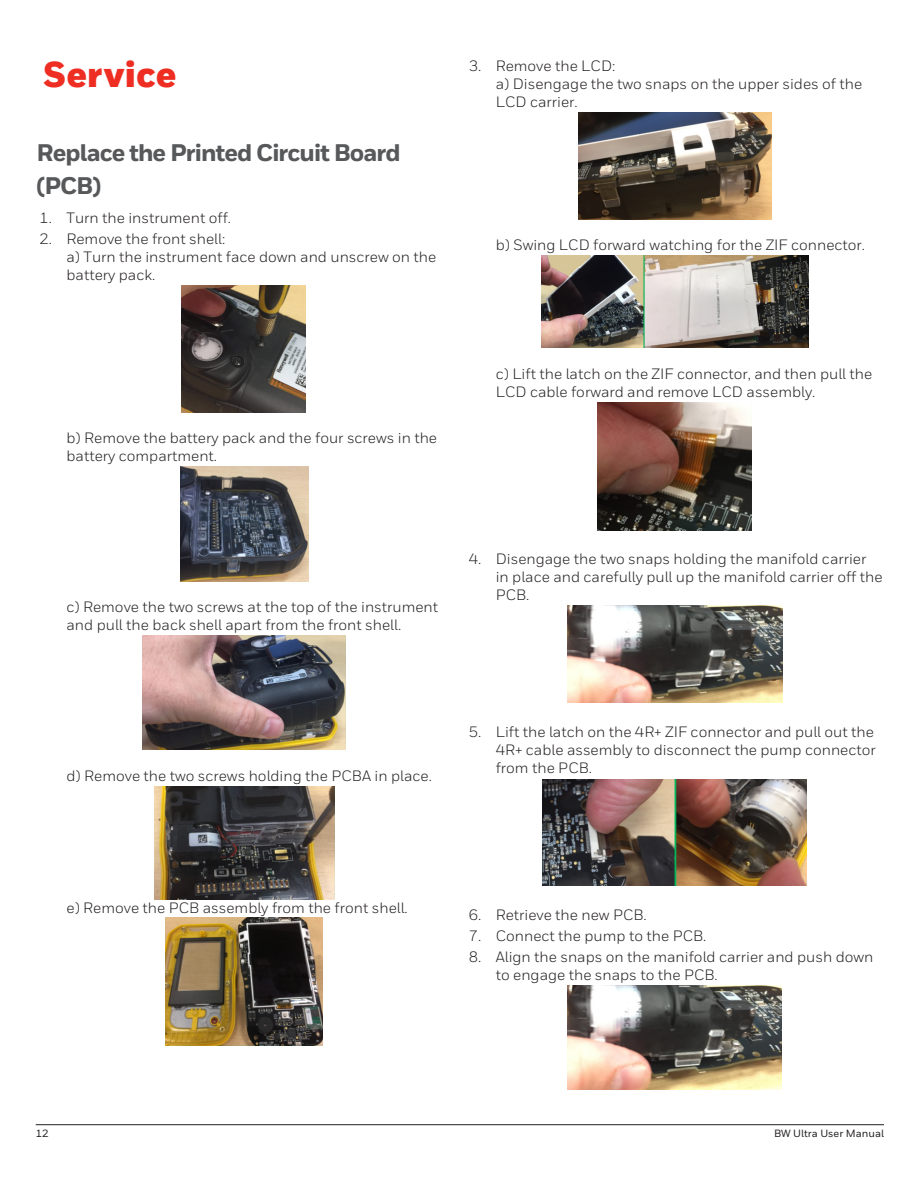
<style>
.page{position:relative;width:918px;height:1188px;background:#fff}
.page>*{position:absolute;margin:0;border:0;box-sizing:border-box;transform-origin:0 0}
.Chapter{font:900 36px "Honeywell Sans";color:#ee2e22}
.Heading_1{font:800 24px/33px "Honeywell Sans";letter-spacing:-.04em;color:#57585a}
.t1{font:15px/18px "Honeywell Sans";color:#231f20}
.t2{font:500 10.5px "Honeywell Sans";color:#231f20}
</style>
<div class="page">
<hr style="left:36px;top:1124px;width:848px;height:1px;background:#231f20">
<img style="left:182px;top:285px;width:124px;height:128px">
<img style="left:181px;top:467px;width:127px;height:114px">
<img style="left:143px;top:635px;width:203px;height:115px">
<img style="left:155px;top:787px;width:179px;height:113px">
<img style="left:166px;top:918px;width:156px;height:128px">
<img style="left:578px;top:112px;width:193px;height:107px">
<img style="left:542px;top:255px;width:266px;height:93px">
<img style="left:597px;top:403px;width:155px;height:127px">
<img style="left:567px;top:605px;width:216px;height:98px">
<img style="left:543px;top:780px;width:264px;height:106px">
<img style="left:568px;top:985px;width:214px;height:105px">
<p class="Chapter" style="left:43px;top:53px;width:135px">Service</p>
<p class="Heading_1" style="left:37px;top:137px;width:366px">Replace the Printed Circuit Board (PCB)</p>
<p class="t1" style="left:40px;top:209px;width:193px">1. Turn the instrument off.</p>
<p class="t1" style="left:67px;top:230px;width:371px;text-indent:-27px">2. Remove the front shell:<br>a) Turn the instrument face down and unscrew on the battery pack.</p>
<p class="t1" style="left:496px;top:57px;width:368px;text-indent:-27px">3. Remove the LCD:<br>a) Disengage the two snaps on the upper sides of the<br>LCD carrier.</p>
<p class="t1" style="left:496px;top:236px;width:371px">b) Swing LCD forward watching for the ZIF connector.</p>
<p class="t1" style="left:67px;top:429px;width:372px">b) Remove the battery pack and the four screws in the battery compartment.</p>
<p class="t1" style="left:496px;top:365px;width:378px">c) Lift the latch on the ZIF connector, and then pull the<br>LCD cable forward and remove LCD assembly.</p>
<p class="t1" style="left:67px;top:598px;width:373px">c) Remove the two screws at the top of the instrument and pull the back shell apart from the front shell.</p>
<p class="t1" style="left:496px;top:550px;width:388px;text-indent:-27px">4. Disengage the two snaps holding the manifold carrier in place and carefully pull up the manifold carrier off the<br>PCB.</p>
<p class="t1" style="left:67px;top:767px;width:367px">d) Remove the two screws holding the PCBA in place.</p>
<p class="t1" style="left:496px;top:723px;width:382px;text-align:justify;text-indent:-27px">5. Lift the latch on the 4R+ ZIF connector and pull out the 4R+ cable assembly to disconnect the pump connector from the PCB.</p>
<p class="t1" style="left:67px;top:899px;width:343px">e) Remove the PCB assembly from the front shell.</p>
<p class="t1" style="left:469px;top:906px;width:180px">6. Retrieve the new PCB.</p>
<p class="t1" style="left:469px;top:927px;width:239px">7. Connect the pump to the PCB.</p>
<p class="t1" style="left:496px;top:948px;width:379px;text-indent:-27px">8. Align the snaps on the manifold carrier and push down to engage the snaps to the PCB.</p>
<p class="t2" style="left:36px;top:1127px;width:15px">12</p>
<p class="t2" style="left:774px;top:1127px;width:111px">BW Ultra User Manual</p>
</div>
